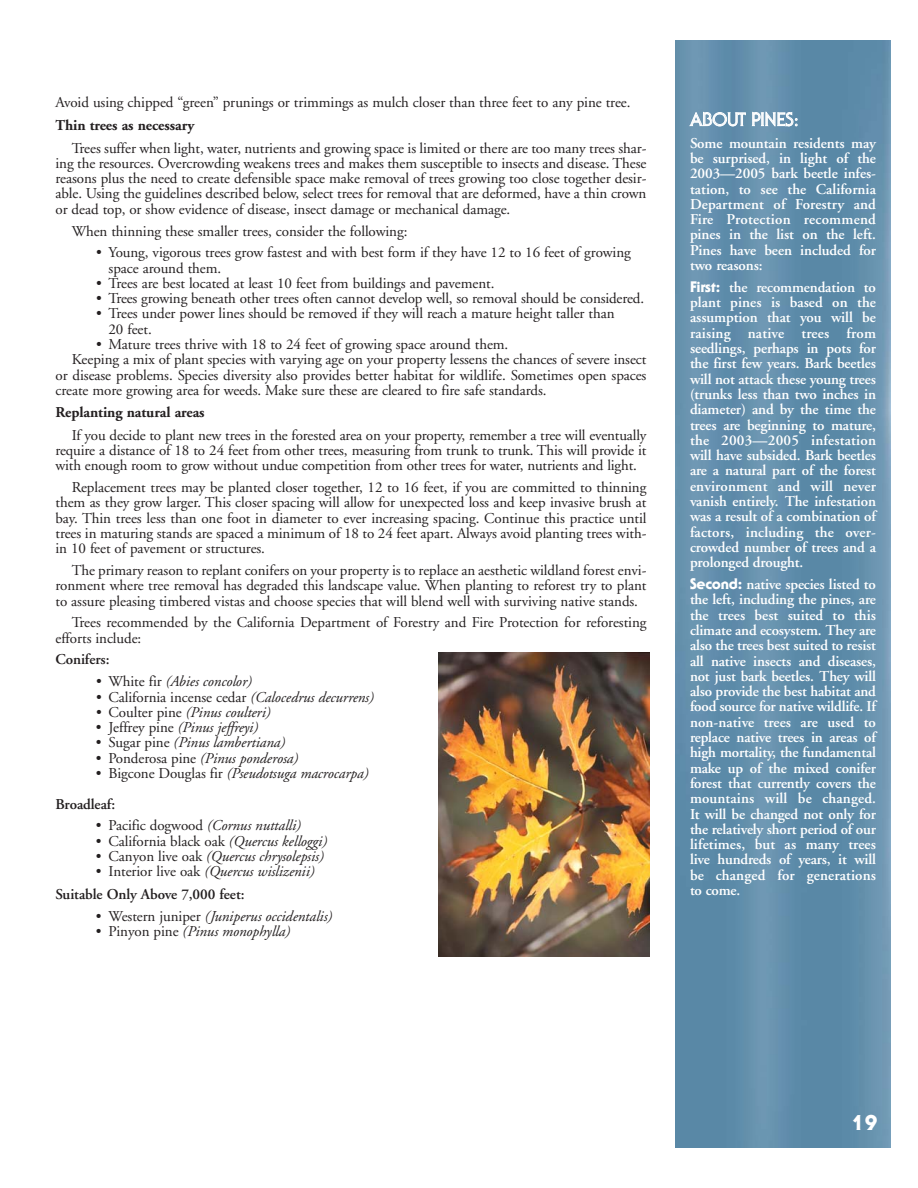
<style>
.page{position:relative;width:918px;height:1188px;background:#fff}
.page>*{position:absolute;margin:0;border:0;box-sizing:border-box;transform-origin:0 0}
.t1{font:800 21px "Serif Gothic";color:#fff}
.t2{font:18px "Serif Gothic";color:#fff}
.t3{font:15px/15.3px "Adobe Garamond";letter-spacing:-.005em;color:#231f20;text-align:justify}
.t4{font:600 15px/15.3px "Adobe Garamond";letter-spacing:-.005em;color:#fff;text-align:justify}
.t5{font:italic 15px/30.6px "Adobe Garamond";letter-spacing:-.005em;color:#231f20}
.t6{font:600 15px/22.8px "Adobe Garamond";letter-spacing:-.005em;color:#231f20}
.t7{font:700 15px "Adobe Garamond";letter-spacing:-.005em;color:#231f20}
.s1{font-style:normal}
.s2{font-style:italic}
.s3{font-weight:600;font-style:normal}
.s4{font-weight:400}
.s5{font-weight:400;font-style:italic}
.s6{font-family:"Serif Gothic";font-weight:800}
</style>
<div class="page">
<img style="left:675px;top:41px;width:216px;height:1107px">
<img style="left:439px;top:653px;width:210px;height:303px">
<p class="t3" style="left:56px;top:96px;width:577px">Avoid using chipped “green” prunings or trimmings as mulch closer than three feet to any pine tree.</p>
<p class="t7" style="left:56px;top:119px;width:140px">Thin trees as necessary</p>
<p class="t3" style="left:56px;top:141px;width:593px;text-indent:16px">Trees suffer when light, water, nutrients and growing space is limited or there are too many trees shar&shy;ing the resources. Overcrowding weakens trees and makes them susceptible to insects and disease. These reasons plus the need to create defensible space make removal of trees growing too close together desir&shy;able. Using the guidelines described below, select trees for removal that are deformed, have a thin crown or dead top, or show evidence of disease, insect damage or mechanical damage.</p>
<p class="t3" style="left:72px;top:224px;width:337px">When thinning these smaller trees, consider the following:</p>
<p class="t3" style="left:109px;top:246px;width:524px;text-indent:-13px">• Young, vigorous trees grow fastest and with best form if they have 12 to 16 feet of growing space around them.</p>
<p class="t3" style="left:96px;top:277px;width:400px">• Trees are best located at least 10 feet from buildings and pavement.</p>
<p class="t3" style="left:96px;top:292px;width:550px">• Trees growing beneath other trees often cannot develop well, so removal should be considered.</p>
<p class="t3" style="left:109px;top:307px;width:507px;text-indent:-13px">• Trees under power lines should be removed if they will reach a mature height taller than<br>20 feet.</p>
<p class="t3" style="left:96px;top:338px;width:414px">• Mature trees thrive with 18 to 24 feet of growing space around them.</p>
<p class="t3" style="left:72px;top:353px;width:576px">Keeping a mix of plant species with varying age on your property lessens the chances of severe insect</p>
<p class="t3" style="left:56px;top:369px;width:592px">or disease problems. Species diversity also provides better habitat for wildlife. Sometimes open spaces</p>
<p class="t3" style="left:56px;top:384px;width:493px">create more growing area for weeds. Make sure these are cleared to fire safe standards.</p>
<p class="t7" style="left:56px;top:406px;width:151px">Replanting natural areas</p>
<p class="t3" style="left:56px;top:429px;width:592px;text-indent:16px">If you decide to plant new trees in the forested area on your property, remember a tree will eventually require a distance of 18 to 24 feet from other trees, measuring from trunk to trunk. This will provide it with enough room to grow without undue competition from other trees for water, nutrients and light.</p>
<p class="t3" style="left:56px;top:481px;width:593px;text-indent:16px">Replacement trees may be planted closer together, 12 to 16 feet, if you are committed to thinning them as they grow larger. This closer spacing will allow for unexpected loss and keep invasive brush at bay. Thin trees less than one foot in diameter to ever increasing spacing. Continue this practice until trees in maturing stands are spaced a minimum of 18 to 24 feet apart. Always avoid planting trees with&shy;in 10 feet of pavement or structures.</p>
<p class="t3" style="left:56px;top:564px;width:593px;text-indent:16px">The primary reason to replant conifers on your property is to replace an aesthetic wildland forest envi&shy;ronment where tree removal has degraded this landscape value. When planting to reforest try to plant to assure pleasing timbered vistas and choose species that will blend well with surviving native stands.</p>
<p class="t3" style="left:56px;top:616px;width:593px;text-indent:16px">Trees recommended by the California Department of Forestry and Fire Protection for reforesting efforts include:</p>
<p class="t6" style="left:56px;top:650px;width:56px">Conifers:</p>
<p class="t5" style="left:96px;top:668px;width:157px"><span class="s1">• White fir</span> (Abies concolor)</p>
<p class="t3" style="left:96px;top:690px;width:279px">• California incense cedar <span class="s2">(Calocedrus decurrens)</span></p>
<p class="t5" style="left:96px;top:698px;width:176px"><span class="s1">• Coulter pine</span> (Pinus coulteri)</p>
<p class="t5" style="left:96px;top:713px;width:164px"><span class="s1">• Jeffrey pine</span> (Pinus jeffreyi)</p>
<p class="t5" style="left:96px;top:729px;width:191px"><span class="s1">• Sugar pine</span> (Pinus lambertiana)</p>
<p class="t5" style="left:96px;top:744px;width:204px"><span class="s1">• Ponderosa pine</span> (Pinus ponderosa)</p>
<p class="t5" style="left:55px;top:759px;width:315px;text-indent:40px"><span class="s1">• Bigcone Douglas fir</span> (Pseudotsuga macrocarpa)<br><span class="s3">Broadleaf:</span></p>
<p class="t5" style="left:96px;top:812px;width:207px"><span class="s1">• Pacific dogwood</span> (Cornus nuttalli)</p>
<p class="t3" style="left:96px;top:835px;width:233px">• California black oak <span class="s2">(Quercus kelloggi)</span></p>
<p class="t5" style="left:96px;top:842px;width:229px"><span class="s1">• Canyon live oak</span> (Quercus chrysolepsis)</p>
<p class="t6" style="left:55px;top:862px;width:261px;text-indent:40px"><span class="s4">• Interior live oak</span> <span class="s5">(Quercus wislizenii)<br></span>Suitable Only Above 7,000 feet:</p>
<p class="t5" style="left:96px;top:902px;width:238px"><span class="s1">• Western juniper</span> (Juniperus occidentalis)</p>
<p class="t5" style="left:96px;top:918px;width:196px"><span class="s1">• Pinyon pine</span> (Pinus monophylla)</p>
<p class="t2" style="left:690px;top:113px;width:110px">ABOUT PINES:</p>
<p class="t4" style="left:690px;top:137px;width:188px">Some mountain residents may be surprised, in light of the 2003—2005 bark beetle infes&shy;tation, to see the California Department of Forestry and Fire Protection recommend pines in the list on the left.<br>Pines have been included for two reasons:</p>
<p class="t4" style="left:690px;top:281px;width:188px"><span class="s6">First:</span> the recommendation to plant pines is based on the assumption that you will be raising native trees from seedlings, perhaps in pots for the first few years. Bark beetles will not attack these young trees (trunks less than two inches in diameter) and by the time the trees are beginning to mature, the 2003—2005 infestation will have subsided. Bark beetles are a natural part of the forest environment and will never vanish entirely. The infestation was a result of a combination of factors, including the over&shy;crowded number of trees and a prolonged drought.</p>
<p class="t4" style="left:690px;top:578px;width:188px"><span class="s6">Second:</span> native species listed to the left, including the pines, are the trees best suited to this climate and ecosystem. They are also the trees best suited to resist all native insects and diseases, not just bark beetles. They will also provide the best habitat and food source for native wildlife. If non-native trees are used to replace native trees in areas of high mortality, the fundamental make up of the mixed conifer forest that currently covers the mountains will be changed.<br>It will be changed not only for the relatively short period of our lifetimes, but as many trees live hundreds of years, it will be changed for generations to come.</p>
<h1 class="t1" style="left:852px;top:1115px;width:27px">19</h1>
</div>
